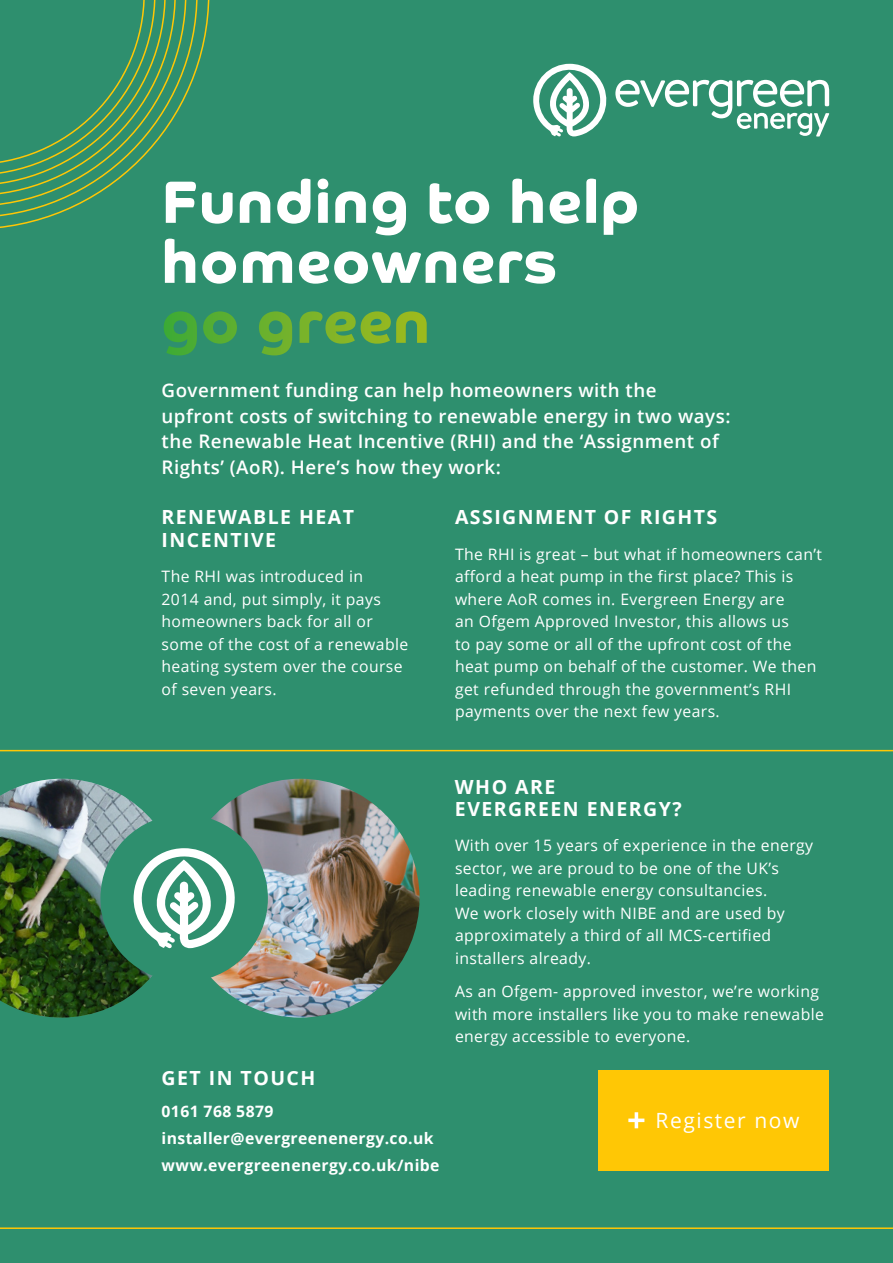
<style>
.page{position:relative;width:893px;height:1263px;background:#2e8f6e}
.page>*{position:absolute;margin:0;border:0;box-sizing:border-box;transform-origin:0 0}
.t1{font:700 60px/60px "Co Headline";letter-spacing:.025em;color:#fff}
.t2{font:21px "Open Sans";letter-spacing:.075em;color:#fff}
.t3{font:700 19.5px/22.5px "Open Sans";letter-spacing:.075em;color:#fff}
.t4{font:600 18.75px/25.5px "Open Sans";letter-spacing:.025em;color:#fff}
.t5{font:15.75px/22.5px "Open Sans";letter-spacing:.025em;color:#fff}
.t6{font:700 15.75px/26.7px "Open Sans";letter-spacing:.025em;color:#fff}
</style>
<div class="page">
<svg style="left:0;top:750px;width:893px;height:479px"></svg>
<svg style="left:533px;top:64px;width:296px;height:73px"></svg>
<svg style="left:0;top:0;width:209px;height:228px"></svg>
<svg style="left:0;top:0;width:198px;height:218px"></svg>
<img style="left:181px;top:779px;width:239px;height:238px;border-radius:119px">
<div style="left:599px;top:1070px;width:230px;height:101px;background:#ffc705"></div>
<svg style="left:628px;top:1112px;width:16px;height:16px"></svg>
<div style="left:100px;top:814px;width:168px;height:168px;background:#2e8f6e;border-radius:50%"></div>
<img style="left:0;top:779px;width:241px;height:238px">
<h1 class="t1" style="left:162px;top:172px;width:479px">Funding to help homeowners go green</h1>
<p class="t4" style="left:162px;top:377px;width:570px">Government funding can help homeowners with the upfront costs of switching to renewable energy in two ways: the Renewable Heat Incentive (RHI) and the ‘Assignment of Rights’ (AoR). Here’s how they work:</p>
<p class="t3" style="left:162px;top:505px;width:194px">RENEWABLE HEAT<br>INCENTIVE</p>
<p class="t5" style="left:162px;top:565px;width:248px">The RHI was introduced in<br>2014 and, put simply, it pays homeowners back for all or some of the cost of a renewable heating system over the course of seven years.</p>
<p class="t3" style="left:455px;top:505px;width:264px">ASSIGNMENT OF RIGHTS</p>
<p class="t5" style="left:455px;top:542px;width:369px">The RHI is great – but what if homeowners can’t afford a heat pump in the first place? This is where AoR comes in. Evergreen Energy are<br>an Ofgem Approved Investor, this allows us<br>to pay some or all of the upfront cost of the heat pump on behalf of the customer. We then get refunded through the government’s RHI payments over the next few years.</p>
<p class="t3" style="left:162px;top:1066px;width:155px">GET IN TOUCH</p>
<p class="t6" style="left:162px;top:1098px;width:279px">0161 768 5879 installer@evergreenenergy.co.uk www.evergreenenergy.co.uk/nibe</p>
<p class="t3" style="left:455px;top:775px;width:228px">WHO ARE<br>EVERGREEN ENERGY?</p>
<p class="t5" style="left:455px;top:834px;width:360px">With over 15 years of experience in the energy sector, we are proud to be one of the UK’s leading renewable energy consultancies.<br>We work closely with NIBE and are used by approximately a third of all MCS-certified installers already.</p>
<p class="t5" style="left:455px;top:980px;width:370px">As an Ofgem- approved investor, we’re working with more installers like you to make renewable energy accessible to everyone.</p>
<h2 class="t2" style="left:655px;top:1106px;width:146px">Register now</h2>
</div>
